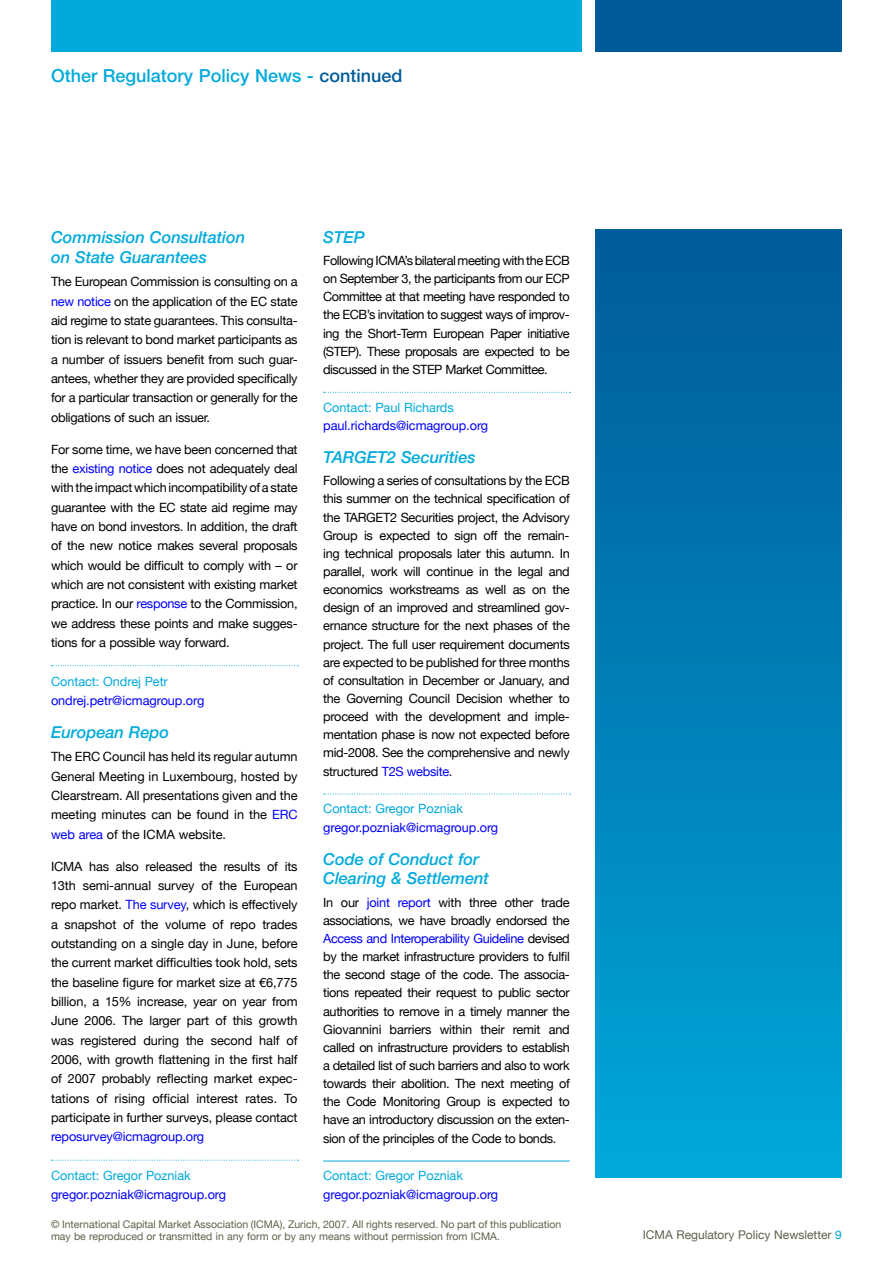
<style>
.page{position:relative;width:893px;height:1263px;background:#fff}
.page>*{position:absolute;margin:0;border:0;box-sizing:border-box;transform-origin:0 0}
.t1{font:500 18px "Helvetica Neue";color:#00aadc}
.t2{font:italic 500 16.5px/20.1px "Helvetica Neue";letter-spacing:-.005em;color:#00aadc}
.t3{font:12.75px/18.1px "Helvetica Neue";letter-spacing:-.02em;color:#000;text-align:justify}
.t4{font:12.75px "Helvetica Neue";letter-spacing:-.005em;color:#00f}
.t5{font:12.75px "Helvetica Neue";letter-spacing:-.005em;color:#00aadc}
.t6{font:12px "Helvetica Neue";color:#5f604b}
.t7{font:10.5px/11.2px "Helvetica Neue";color:#5f604b}
.s1{color:#005b98}
.s2{color:#00f}
.s3{color:#00aadc}
</style>
<div class="page">
<div style="left:51px;top:0;width:531px;height:51px;background:#00aadc"></div>
<div style="left:595px;top:0;width:247px;height:51px;background:#005b98"></div>
<svg style="left:51px;top:665px;width:247px;height:1px"></svg>
<svg style="left:51px;top:1160px;width:247px;height:1px"></svg>
<svg style="left:324px;top:392px;width:246px;height:1px"></svg>
<svg style="left:324px;top:794px;width:246px;height:1px"></svg>
<hr style="left:323px;top:1161px;width:247px;height:1px;background:#00aadc">
<div style="left:595px;top:230px;width:247px;height:948px;background:linear-gradient(to bottom,#005a97,#00a8da)"></div>
<h1 class="t1" style="left:51px;top:65px;width:353px">Other Regulatory Policy News - <span class="s1">continued</span></h1>
<p class="t2" style="left:51px;top:226px;width:196px">Commission Consultation on State Guarantees</p>
<p class="t3" style="left:51px;top:272px;width:248px;line-height:19.4px">The European Commission is consulting on a <span class="s2">new notice</span> on the application of the EC state aid regime to state guarantees. This consulta&shy;tion is relevant to bond market participants as a number of issuers benefit from such guar&shy;antees, whether they are provided specifically for a particular transaction or generally for the obligations of such an issuer.</p>
<p class="t3" style="left:51px;top:439px;width:248px;line-height:19.4px">For some time, we have been concerned that the <span class="s2">existing notice</span> does not adequately deal with the impact which incompatibility of a state guarantee with the EC state aid regime may have on bond investors. In addition, the draft of the new notice makes several proposals which would be difficult to comply with – or which are not consistent with existing market practice. In our <span class="s2">response</span> to the Commission, we address these points and make sugges&shy;tions for a possible way forward.</p>
<p class="t5" style="left:51px;top:673px;width:118px">Contact: Ondrej Petr</p>
<p class="t4" style="left:51px;top:693px;width:155px">ondrej.petr@icmagroup.org</p>
<p class="t2" style="left:51px;top:722px;width:120px">European Repo</p>
<p class="t3" style="left:51px;top:747px;width:248px;line-height:19.4px">The ERC Council has held its regular autumn General Meeting in Luxembourg, hosted by Clearstream. All presentations given and the meeting minutes can be found in the <span class="s2">ERC web area</span> of the ICMA website.</p>
<p class="t3" style="left:51px;top:856px;width:248px;line-height:19.4px">ICMA has also released the results of its 13th semi-annual survey of the European repo market. <span class="s2">The survey</span>, which is effectively a snapshot of the volume of repo trades outstanding on a single day in June, before the current market difficulties took hold, sets the baseline figure for market size at €6,775 billion, a 15% increase, year on year from June 2006. The larger part of this growth was registered during the second half of 2006, with growth flattening in the first half of 2007 probably reflecting market expec&shy;tations of rising official interest rates. To participate in further surveys, please contact</p>
<p class="t4" style="left:51px;top:1129px;width:155px">reposurvey@icmagroup.org</p>
<p class="t5" style="left:51px;top:1168px;width:141px">Contact: Gregor Pozniak</p>
<p class="t4" style="left:51px;top:1187px;width:177px">gregor.pozniak@icmagroup.org</p>
<p class="t2" style="left:323px;top:226px;width:43px">STEP</p>
<p class="t3" style="left:323px;top:251px;width:248px">Following ICMA’s bilateral meeting with the ECB on September 3, the participants from our ECP Committee at that meeting have responded to the ECB’s invitation to suggest ways of improv&shy;ing the Short-Term European Paper initiative (STEP). These proposals are expected to be discussed in the STEP Market Committee.</p>
<p class="t5" style="left:323px;top:399px;width:132px">Contact: Paul Richards</p>
<p class="t4" style="left:323px;top:418px;width:166px">paul.richards@icmagroup.org</p>
<p class="t2" style="left:323px;top:447px;width:154px">TARGET2 Securities</p>
<p class="t3" style="left:323px;top:471px;width:248px">Following a series of consultations by the ECB this summer on the technical specification of the TARGET2 Securities project, the Advisory Group is expected to sign off the remain&shy;ing technical proposals later this autumn. In parallel, work will continue in the legal and economics workstreams as well as on the design of an improved and streamlined gov&shy;ernance structure for the next phases of the project. The full user requirement documents are expected to be published for three months of consultation in December or January, and the Governing Council Decision whether to proceed with the development and imple&shy;mentation phase is now not expected before mid-2008. See the comprehensive and newly structured <span class="s2">T2S website</span>.</p>
<p class="t5" style="left:323px;top:801px;width:141px">Contact: Gregor Pozniak</p>
<p class="t4" style="left:323px;top:820px;width:177px">gregor.pozniak@icmagroup.org</p>
<p class="t2" style="left:323px;top:849px;width:167px;line-height:19.6px">Code of Conduct for<br>Clearing &amp; Settlement</p>
<p class="t3" style="left:323px;top:893px;width:248px">In our <span class="s2">joint report</span> with three other trade associations, we have broadly endorsed the <span class="s2">Access and Interoperability Guideline</span> devised by the market infrastructure providers to fulfil the second stage of the code. The associa&shy;tions repeated their request to public sector authorities to remove in a timely manner the Giovannini barriers within their remit and called on infrastructure providers to establish a detailed list of such barriers and also to work towards their abolition. The next meeting of the Code Monitoring Group is expected to have an introductory discussion on the exten&shy;sion of the principles of the Code to bonds.</p>
<p class="t5" style="left:323px;top:1168px;width:141px">Contact: Gregor Pozniak</p>
<p class="t4" style="left:323px;top:1187px;width:177px">gregor.pozniak@icmagroup.org</p>
<p class="t7" style="left:51px;top:1219px;width:512px">© International Capital Market Association (ICMA), Zurich, 2007. All rights reserved. No part of this publication may be reproduced or transmitted in any form or by any means without permission from ICMA.</p>
<p class="t6" style="left:643px;top:1228px;width:201px">ICMA Regulatory Policy Newsletter <span class="s3">9</span></p>
</div>
